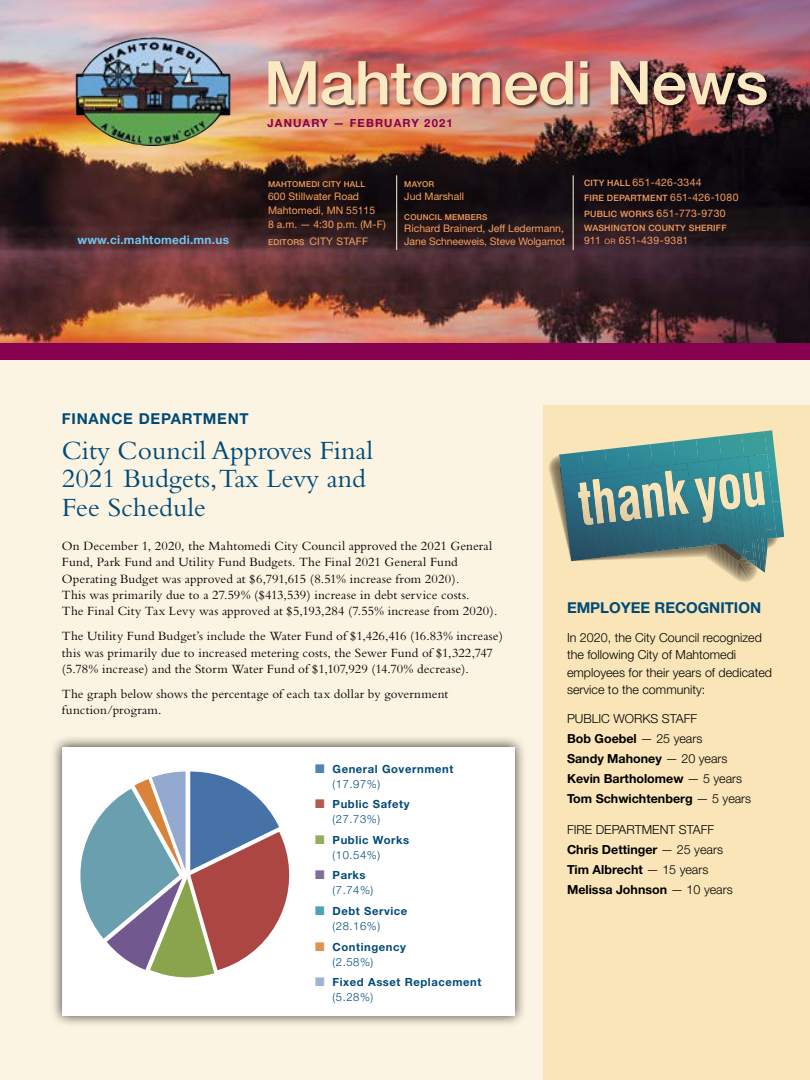
<style>
.page{position:relative;width:810px;height:1080px;background:#fff}
.page>*{position:absolute;margin:0;border:0;box-sizing:border-box;transform-origin:0 0}
.t1{font:500 60.62px "Helvetica Neue LT Std";letter-spacing:-.01em;color:#fae9c1;scale:1.05 1}
.t2{font:27.5px/28.8px "Bembo";color:#004a78}
.t3{font:700 15px "Helvetica Neue LT Std";color:#004a78}
.t4{font:700 15px "Helvetica Neue LT Std";letter-spacing:.05em;color:#004a78}
.t5{font:13.12px/16.2px "Bembo";letter-spacing:.01em;color:#000}
.t6{font:300 12.5px/17.5px "Helvetica Neue LT Std";color:#000}
.t7{font:700 12.5px/20px "Helvetica Neue LT Std";color:#000}
.t8{font:700 11.88px "Helvetica Neue LT Std";letter-spacing:.02em;color:#72c6ef}
.t9{font:700 11.25px/15px "Helvetica Neue LT Std";letter-spacing:.05em;color:#004a78}
.t10{font:700 11.25px "Helvetica Neue LT Std";letter-spacing:.1em;color:#85004e}
.t11{font:300 11.25px/15px "Helvetica Neue LT Std";color:#004a78}
.t12{font:10.38px/13.8px "Helvetica Neue LT Std";color:#f89e5d}
.t13{font:10.38px "Helvetica Neue LT Std";letter-spacing:.025em;color:#f89e5d}
.t14{font:10.38px "Helvetica Neue LT Std";letter-spacing:.04em;color:#f89e5d}
.t15{font:500 8.75px "Helvetica Neue LT Std";letter-spacing:.025em;color:#f89e5d}
.t16{font:500 8.12px "Helvetica Neue LT Std";letter-spacing:.025em;color:#f89e5d}
.s1{font-weight:500;font-size:8.12px}
.s2{font-weight:500;font-size:8.75px}
.s3{font-weight:400;font-size:10.38px}
.s4{font-size:7.5px}
.s5{color:#5482ae}
.s6{font-weight:300}
.s7{color:#b35a54}
.s8{color:#95ac61}
.s9{color:#816c9b}
.s10{font-weight:700}
.s11{color:#50a2b5}
.s12{color:#de9550}
.s13{color:#a1b4d3}
</style>
<div class="page">
<div style="left:0;top:347px;width:810px;height:733px;background:#fcf4e2"></div>
<div style="left:0;top:335px;width:810px;height:25px;background:#85004e"></div>
<img style="left:0;top:0;width:810px;height:343px">
<img style="left:75px;top:37px;width:156px;height:109px">
<div style="left:269px;top:60px;width:500px;height:49px;background:#000;opacity:.6"></div>
<hr style="left:396px;top:175px;width:1px;height:75px;background:#fcf4e2">
<hr style="left:573px;top:175px;width:1px;height:75px;background:#fcf4e2">
<div style="left:544px;top:405px;width:266px;height:675px;background:#f9e5b7"></div>
<div style="left:50px;top:735px;width:476px;height:293px;background:#000;opacity:.75"></div>
<div style="left:62px;top:747px;width:453px;height:268px;background:#fff"></div>
<svg style="left:80px;top:772px;width:210px;height:206px"></svg>
<img style="left:591px;top:449px;width:14px;height:2px">
<img style="left:605px;top:447px;width:22px;height:4px">
<img style="left:627px;top:444px;width:23px;height:7px">
<img style="left:650px;top:442px;width:23px;height:9px">
<img style="left:673px;top:439px;width:23px;height:12px">
<img style="left:696px;top:436px;width:23px;height:15px">
<img style="left:719px;top:434px;width:23px;height:17px">
<img style="left:742px;top:431px;width:23px;height:20px">
<img style="left:765px;top:430px;width:15px;height:71px">
<img style="left:778px;top:501px;width:6px;height:37px">
<svg style="left:549px;top:451px;width:229px;height:131px"></svg>
<p class="t8" style="left:77px;top:232px;width:153px">www.ci.mahtomedi.mn.us</p>
<h1 class="t1" style="left:264px;top:47px;width:482px">Mahtomedi News</h1>
<p class="t10" style="left:268px;top:116px;width:187px">JANUARY — FEBRUARY 2021</p>
<p class="t16" style="left:268px;top:179px;width:98px">MAHTOMEDI CITY HALL</p>
<p class="t12" style="left:268px;top:190px;width:119px">600 Stillwater Road<br>Mahtomedi, MN 55115<br>8 a.m. — 4:30 p.m. (M-F)</p>
<p class="t13" style="left:268px;top:235px;width:101px"><span class="s1">EDITORS</span> CITY STAFF</p>
<p class="t16" style="left:404px;top:179px;width:32px">MAYOR</p>
<p class="t12" style="left:404px;top:189px;width:61px">Jud Marshall</p>
<p class="t16" style="left:404px;top:212px;width:85px">COUNCIL MEMBERS</p>
<p class="t12" style="left:404px;top:222px;width:162px;line-height:12.5px">Richard Brainerd, Jeff Ledermann,<br>Jane Schneeweis, Steve Wolgamot</p>
<p class="t13" style="left:584px;top:176px;width:119px"><span class="s2">CITY HALL</span> 651-426-3344</p>
<p class="t15" style="left:584px;top:192px;width:156px">FIRE DEPARTMENT <span class="s3">651-426-1080</span></p>
<p class="t13" style="left:584px;top:207px;width:143px"><span class="s2">PUBLIC WORKS</span> 651-773-9730</p>
<p class="t15" style="left:584px;top:223px;width:144px">WASHINGTON COUNTY SHERIFF</p>
<p class="t14" style="left:584px;top:234px;width:106px">911 <span class="s4">OR</span> 651-439-9381</p>
<p class="t4" style="left:62px;top:410px;width:188px">FINANCE DEPARTMENT</p>
<h2 class="t2" style="left:62px;top:435px;width:313px">City Council Approves Final<br>2021 Budgets,Tax Levy and<br>Fee Schedule</h2>
<p class="t5" style="left:62px;top:538px;width:437px">On December 1, 2020, the Mahtomedi City Council approved the 2021 General Fund, Park Fund and Utility Fund Budgets. The Final 2021 General Fund Operating Budget was approved at $6,791,615 (8.51% increase from 2020).<br>This was primarily due to a 27.59% ($413,539) increase in debt service costs.<br>The Final City Tax Levy was approved at $5,193,284 (7.55% increase from 2020).</p>
<p class="t5" style="left:62px;top:628px;width:443px">The Utility Fund Budget’s include the Water Fund of $1,426,416 (16.83% increase) this was primarily due to increased metering costs, the Sewer Fund of $1,322,747 (5.78% increase) and the Storm Water Fund of $1,107,929 (14.70% decrease).</p>
<p class="t5" style="left:62px;top:686px;width:388px">The graph below shows the percentage of each tax dollar by government function/program.</p>
<p class="t9" style="left:333px;top:761px;width:122px;text-indent:-18px"><span class="s5">■</span> General Government <span class="s6">(17.97%)</span></p>
<p class="t9" style="left:333px;top:796px;width:78px;text-indent:-18px"><span class="s7">■</span> Public Safety <span class="s6">(27.73%)</span></p>
<p class="t9" style="left:333px;top:832px;width:78px;text-indent:-18px"><span class="s8">■</span> Public Works <span class="s6">(10.54%)</span></p>
<p class="t11" style="left:333px;top:868px;width:42px;text-indent:-18px"><span class="s9">■</span> <span class="s10">Parks </span>(7.74%)</p>
<p class="t9" style="left:333px;top:903px;width:76px;text-indent:-18px"><span class="s11">■</span> Debt Service <span class="s6">(28.16%)</span></p>
<p class="t9" style="left:333px;top:939px;width:75px;text-indent:-18px"><span class="s12">■</span> Contingency <span class="s6">(2.58%)</span></p>
<p class="t9" style="left:333px;top:975px;width:150px;text-indent:-18px"><span class="s13">■</span> Fixed Asset Replacement <span class="s6">(5.28%)</span></p>
<p class="t3" style="left:567px;top:598px;width:196px">EMPLOYEE RECOGNITION</p>
<p class="t6" style="left:567px;top:628px;width:207px">In 2020, the City Council recognized the following City of Mahtomedi employees for their years of dedicated service to the community:</p>
<p class="t7" style="left:567px;top:708px;width:186px"><span class="s6">PUBLIC WORKS STAFF<br></span>Bob Goebel <span class="s6">— 25 years<br></span>Sandy Mahoney <span class="s6">— 20 years<br></span>Kevin Bartholomew <span class="s6">— 5 years<br></span>Tom Schwichtenberg <span class="s6">— 5 years</span></p>
<p class="t6" style="left:567px;top:819px;width:167px;line-height:20px">FIRE DEPARTMENT STAFF<br><span class="s10">Chris Dettinger</span> — 25 years<br><span class="s10">Tim Albrecht</span> — 15 years<br><span class="s10">Melissa Johnson</span> — 10 years</p>
</div>
